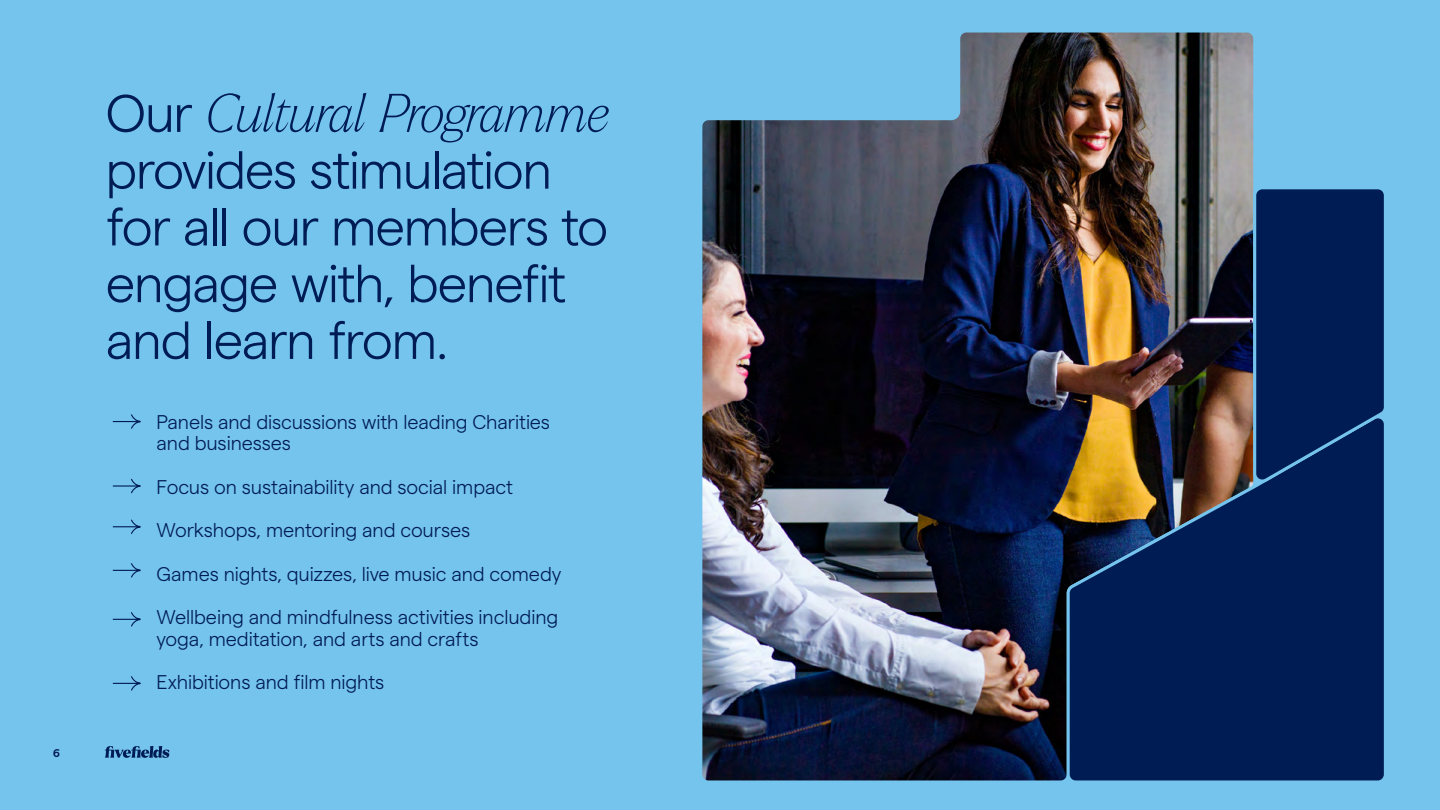
<style>
.page{position:relative;width:1440px;height:810px;background:#75c4ed}
.page>*{position:absolute;margin:0;border:0;box-sizing:border-box;transform-origin:0 0}
.t1{font:300 52.88px/56.8px "Matter";letter-spacing:-.03em;color:#001c54}
.t2{font:italic 100 52.88px "Larken";letter-spacing:-.03em;color:#001c54}
.t3{font:300 19.8px/43.5px "Matter";letter-spacing:-.005em;color:#001c54}
.t4{font:600 11.25px "Matter";color:#001c54}
.s1{font-family:"Matter";font-weight:300;font-style:normal}
</style>
<div class="page">
<svg style="left:105px;top:746px;width:64px;height:12px"></svg>
<img style="left:702px;top:32px;width:552px;height:749px">
<svg style="left:1065px;top:415px;width:319px;height:366px;background:#182a4e"></svg>
<svg style="left:1252px;top:185px;width:132px;height:302px;background:#07255b"></svg>
<svg style="left:112px;top:414px;width:29px;height:15px"></svg>
<svg style="left:112px;top:478px;width:29px;height:16px"></svg>
<svg style="left:112px;top:563px;width:29px;height:15px"></svg>
<svg style="left:112px;top:519px;width:29px;height:15px"></svg>
<svg style="left:112px;top:612px;width:29px;height:15px"></svg>
<svg style="left:112px;top:676px;width:29px;height:15px"></svg>
<p class="t4" style="left:53px;top:745px;width:8px">6</p>
<h1 class="t2" style="left:105px;top:80px;width:506px"><span class="s1">Our</span> Cultural Programme</h1>
<h1 class="t1" style="left:106px;top:138px;width:504px">provides stimulation for all our members to engage with, benefit and learn from.</h1>
<p class="t3" style="left:156px;top:409px;width:395px;line-height:21.8px">Panels and discussions with leading Charities and businesses</p>
<p class="t3" style="left:156px;top:463px;width:406px">Focus on sustainability and social impact Workshops, mentoring and courses<br>Games nights, quizzes, live music and comedy Wellbeing and mindfulness activities including</p>
<p class="t3" style="left:156px;top:616px;width:324px">yoga, meditation, and arts and crafts<br>Exhibitions and film nights</p>
</div>
